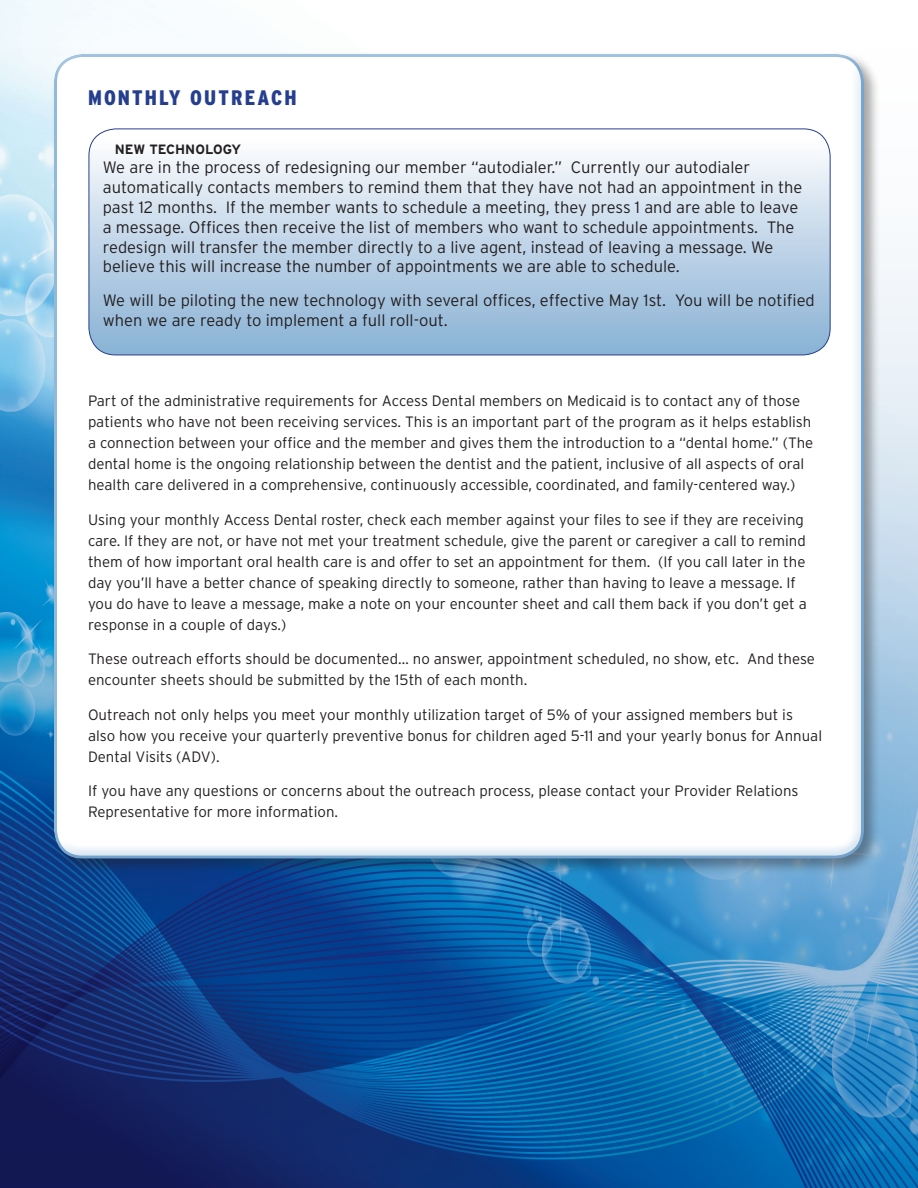
<style>
.page{position:relative;width:918px;height:1188px;background:#fff}
.page>*{position:absolute;margin:0;border:0;box-sizing:border-box;transform-origin:0 0}
.t1{font:900 condensed 21px "Interstate";letter-spacing:.1em;color:#253f8e}
.t2{font:300 16.5px/19.8px "Interstate";color:#231f20}
.t3{font:300 15px/21px "Interstate";color:#231f20}
.t4{font:700 13.5px "Interstate";color:#231f20}
</style>
<div class="page">
<img style="left:0;top:0;width:918px;height:1188px">
<div style="left:51px;top:51px;width:829px;height:824px;background:#231f20;opacity:.4"></div>
<div style="left:54px;top:61px;width:810px;height:798px;background:#fff"></div>
<svg style="left:89px;top:129px;width:741px;height:226px"></svg>
<div style="left:89px;top:129px;width:742px;height:226px;border:1px solid #253f8e;border-radius:27px"></div>
<h1 class="t1" style="left:88px;top:86px;width:210px">MONTHLY OUTREACH</h1>
<p class="t4" style="left:115px;top:141px;width:128px">NEW TECHNOLOGY</p>
<p class="t2" style="left:103px;top:158px;width:701px">We are in the process of redesigning our member “autodialer.” Currently our autodialer automatically contacts members to remind them that they have not had an appointment in the past 12 months. If the member wants to schedule a meeting, they press 1 and are able to leave a message. Offices then receive the list of members who want to schedule appointments. The redesign will transfer the member directly to a live agent, instead of leaving a message. We believe this will increase the number of appointments we are able to schedule.</p>
<p class="t2" style="left:103px;top:290px;width:714px">We will be piloting the new technology with several offices, effective May 1st. You will be notified when we are ready to implement a full roll-out.</p>
<p class="t3" style="left:88px;top:390px;width:727px">Part of the administrative requirements for Access Dental members on Medicaid is to contact any of those patients who have not been receiving services. This is an important part of the program as it helps establish a connection between your office and the member and gives them the introduction to a “dental home.” (The dental home is the ongoing relationship between the dentist and the patient, inclusive of all aspects of oral health care delivered in a comprehensive, continuously accessible, coordinated, and family-centered way.)</p>
<p class="t3" style="left:88px;top:509px;width:720px">Using your monthly Access Dental roster, check each member against your files to see if they are receiving care. If they are not, or have not met your treatment schedule, give the parent or caregiver a call to remind them of how important oral health care is and offer to set an appointment for them. (If you call later in the day you’ll have a better chance of speaking directly to someone, rather than having to leave a message. If you do have to leave a message, make a note on your encounter sheet and call them back if you don’t get a response in a couple of days.)</p>
<p class="t3" style="left:88px;top:648px;width:728px">These outreach efforts should be documented… no answer, appointment scheduled, no show, etc. And these encounter sheets should be submitted by the 15th of each month.</p>
<p class="t3" style="left:88px;top:704px;width:736px">Outreach not only helps you meet your monthly utilization target of 5% of your assigned members but is also how you receive your quarterly preventive bonus for children aged 5-11 and your yearly bonus for Annual<br>Dental Visits (ADV).</p>
<p class="t3" style="left:88px;top:780px;width:712px">If you have any questions or concerns about the outreach process, please contact your Provider Relations<br>Representative for more information.</p>
</div>
